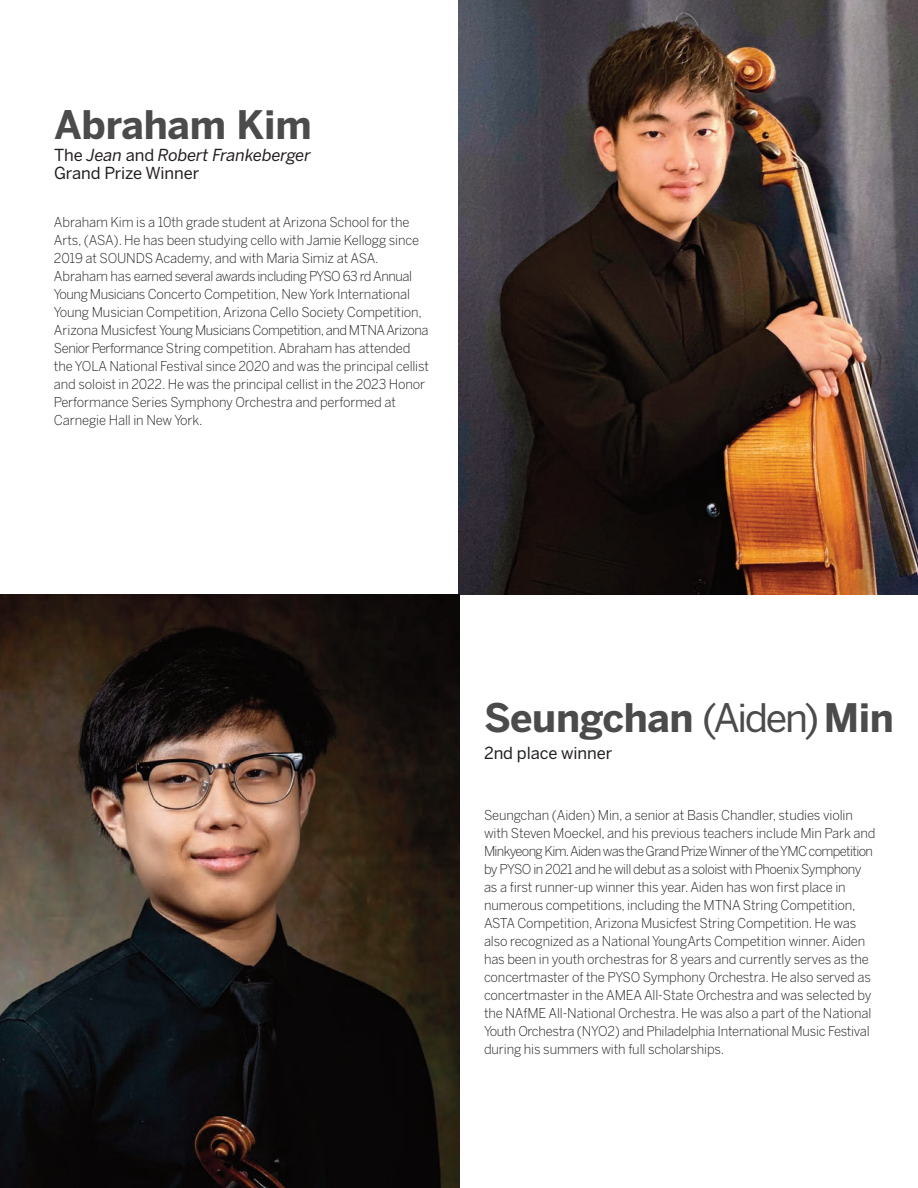
<style>
.page{position:relative;width:918px;height:1188px;background:#fff}
.page>*{position:absolute;margin:0;border:0;box-sizing:border-box;transform-origin:0 0}
.t1{font:700 39px "Benton Sans";letter-spacing:-.01em;color:#4b4b4b}
.t2{font:16.5px/18px "Benton Sans";letter-spacing:-.005em;color:#231f20}
.t3{font:300 13.5px/18px "Benton Sans";letter-spacing:-.01em;color:#231f20}
.s1{font-style:italic}
.s2{font-weight:400}
</style>
<div class="page">
<img style="left:458px;top:0;width:460px;height:595px">
<img style="left:0;top:595px;width:460px;height:593px">
<h1 class="t1" style="left:54px;top:110px;width:259px">Abraham Kim</h1>
<p class="t2" style="left:54px;top:148px;width:258px">The <span class="s1">Jean</span> and <span class="s1">Robert Frankeberger<br></span>Grand Prize Winner</p>
<p class="t3" style="left:54px;top:214px;width:377px">Abraham Kim is a 10th grade student at Arizona School for the Arts, (ASA). He has been studying cello with Jamie Kellogg since 2019 at SOUNDS Academy, and with Maria Simiz at ASA.<br>Abraham has earned several awards including PYSO 63 rd Annual Young Musicians Concerto Competition, New York International Young Musician Competition, Arizona Cello Society Competition, Arizona Musicfest Young Musicians Competition, and MTNA Arizona Senior Performance String competition. Abraham has attended the YOLA National Festival since 2020 and was the principal cellist and soloist in 2022. He was the principal cellist in the 2023 Honor Performance Series Symphony Orchestra and performed at Carnegie Hall in New York.</p>
<h1 class="t1" style="left:484px;top:703px;width:412px">Seungchan <span class="s2">(Aiden)</span> Min</h1>
<p class="t2" style="left:484px;top:746px;width:130px">2nd place winner</p>
<p class="t3" style="left:484px;top:808px;width:393px">Seungchan (Aiden) Min, a senior at Basis Chandler, studies violin with Steven Moeckel, and his previous teachers include Min Park and Minkyeong Kim. Aiden was the Grand Prize Winner of the YMC competition by PYSO in 2021 and he will debut as a soloist with Phoenix Symphony as a first runner-up winner this year. Aiden has won first place in numerous competitions, including the MTNA String Competition, ASTA Competition, Arizona Musicfest String Competition. He was also recognized as a National YoungArts Competition winner. Aiden has been in youth orchestras for 8 years and currently serves as the concertmaster of the PYSO Symphony Orchestra. He also served as concertmaster in the AMEA All-State Orchestra and was selected by the NAfME All-National Orchestra. He was also a part of the National Youth Orchestra (NYO2) and Philadelphia International Music Festival during his summers with full scholarships.</p>
</div>
